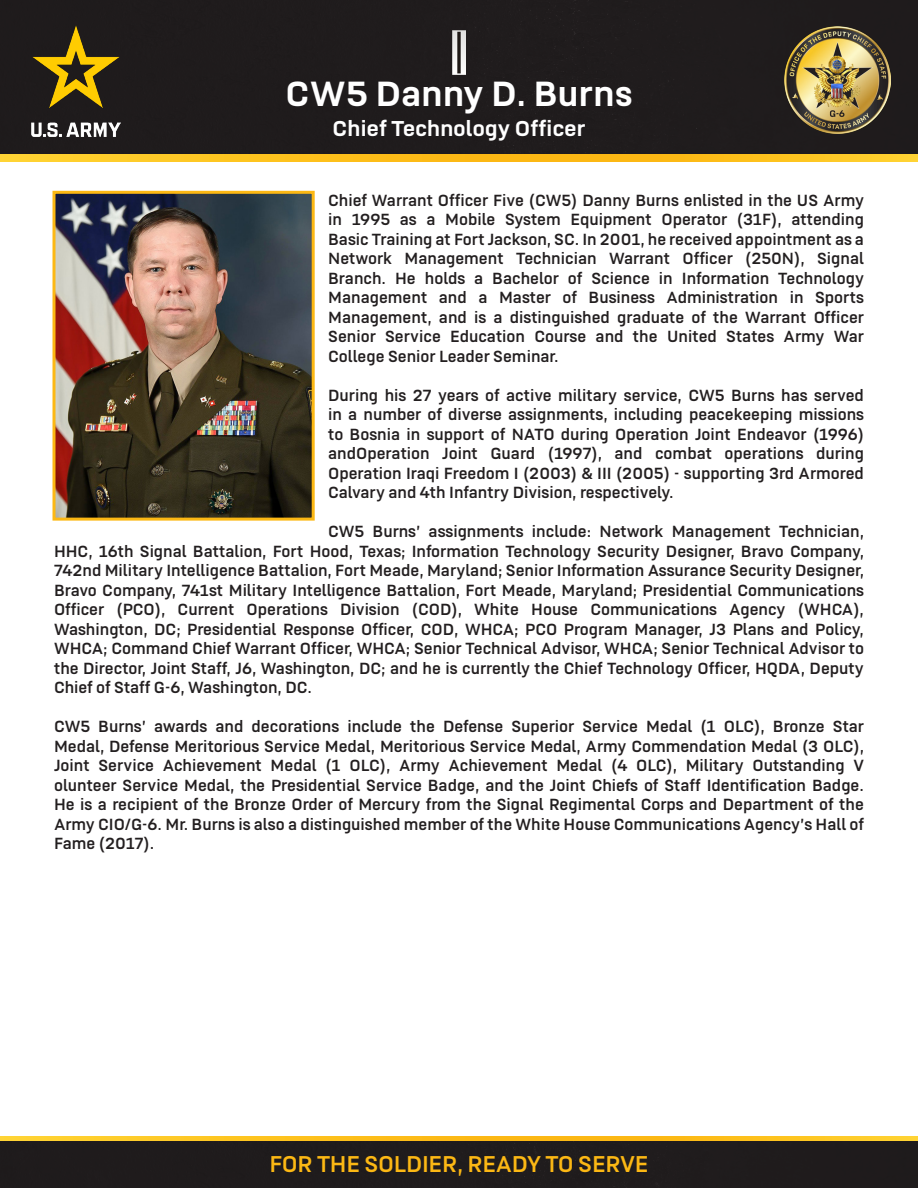
<style>
.page{position:relative;width:918px;height:1188px;background:#fff}
.page>*{position:absolute;margin:0;border:0;box-sizing:border-box;transform-origin:0 0}
.t1{font:700 39px "US Army";letter-spacing:.01em;color:#fff}
.t2{font:25.5px "US Army";letter-spacing:-.01em;color:#fcb814}
.t3{font:700 24px "US Army";letter-spacing:.01em;color:#fff}
.t4{font:18px/19.5px "US Army";color:#231f20;text-align:justify}
</style>
<div class="page">
<svg style="left:0;top:1136px;width:918px;height:6px;background:#d8a61e"></svg>
<svg style="left:0;top:153px;width:918px;height:8px;background:#e1ad1e"></svg>
<div style="left:0;top:0;width:918px;height:153px;background:#1f1c1c"></div>
<div style="left:0;top:1142px;width:918px;height:46px;background:#1f1b1c"></div>
<img style="left:32px;top:25px;width:89px;height:111px">
<img style="left:56px;top:195px;width:255px;height:322px">
<div style="left:52px;top:191px;width:263px;height:330px;border:3px solid #fcb814"></div>
<img style="left:784px;top:27px;width:107px;height:107px">
<img style="left:452px;top:31px;width:14px;height:43px">
<p class="t1" style="left:285px;top:72px;width:349px">CW5 Danny D. Burns</p>
<p class="t3" style="left:332px;top:115px;width:255px">Chief Technology Officer</p>
<p class="t4" style="left:328px;top:190px;width:537px">Chief Warrant Officer Five (CW5) Danny Burns enlisted in the US Army in 1995 as a Mobile System Equipment Operator (31F), attending Basic Training at Fort Jackson, SC. In 2001, he received appointment as a Network Management Technician Warrant Officer (250N), Signal Branch. He holds a Bachelor of Science in Information Technology Management and a Master of Business Administration in Sports Management, and is a distinguished graduate of the Warrant Officer Senior Service Education Course and the United States Army War College Senior Leader Seminar.</p>
<p class="t4" style="left:328px;top:385px;width:537px">During his 27 years of active military service, CW5 Burns has served in a number of diverse assignments, including peacekeeping missions to Bosnia in support of NATO during Operation Joint Endeavor (1996) andOperation Joint Guard (1997), and combat operations during Operation Iraqi Freedom I (2003) &amp; III (2005) - supporting 3rd Armored Calvary and 4th Infantry Division, respectively.</p>
<p class="t4" style="left:54px;top:522px;width:812px;text-indent:274px">CW5 Burns’ assignments include: Network Management Technician, HHC, 16th Signal Battalion, Fort Hood, Texas; Information Technology Security Designer, Bravo Company, 742nd Military Intelligence Battalion, Fort Meade, Maryland; Senior Information Assurance Security Designer, Bravo Company, 741st Military Intelligence Battalion, Fort Meade, Maryland; Presidential Communications Officer (PCO), Current Operations Division (COD), White House Communications Agency (WHCA), Washington, DC; Presidential Response Officer, COD, WHCA; PCO Program Manager, J3 Plans and Policy, WHCA; Command Chief Warrant Officer, WHCA; Senior Technical Advisor, WHCA; Senior Technical Advisor to the Director, Joint Staff, J6, Washington, DC; and he is currently the Chief Technology Officer, HQDA, Deputy Chief of Staff G-6, Washington, DC.</p>
<p class="t4" style="left:54px;top:717px;width:812px">CW5 Burns’ awards and decorations include the Defense Superior Service Medal (1 OLC), Bronze Star Medal, Defense Meritorious Service Medal, Meritorious Service Medal, Army Commendation Medal (3 OLC), Joint Service Achievement Medal (1 OLC), Army Achievement Medal (4 OLC), Military Outstanding V olunteer Service Medal, the Presidential Service Badge, and the Joint Chiefs of Staff Identification Badge.<br>He is a recipient of the Bronze Order of Mercury from the Signal Regimental Corps and Department of the Army CIO/G-6. Mr. Burns is also a distinguished member of the White House Communications Agency’s Hall of Fame (2017).</p>
<p class="t2" style="left:269px;top:1150px;width:381px">FOR THE SOLDIER, READY TO SERVE</p>
</div>
